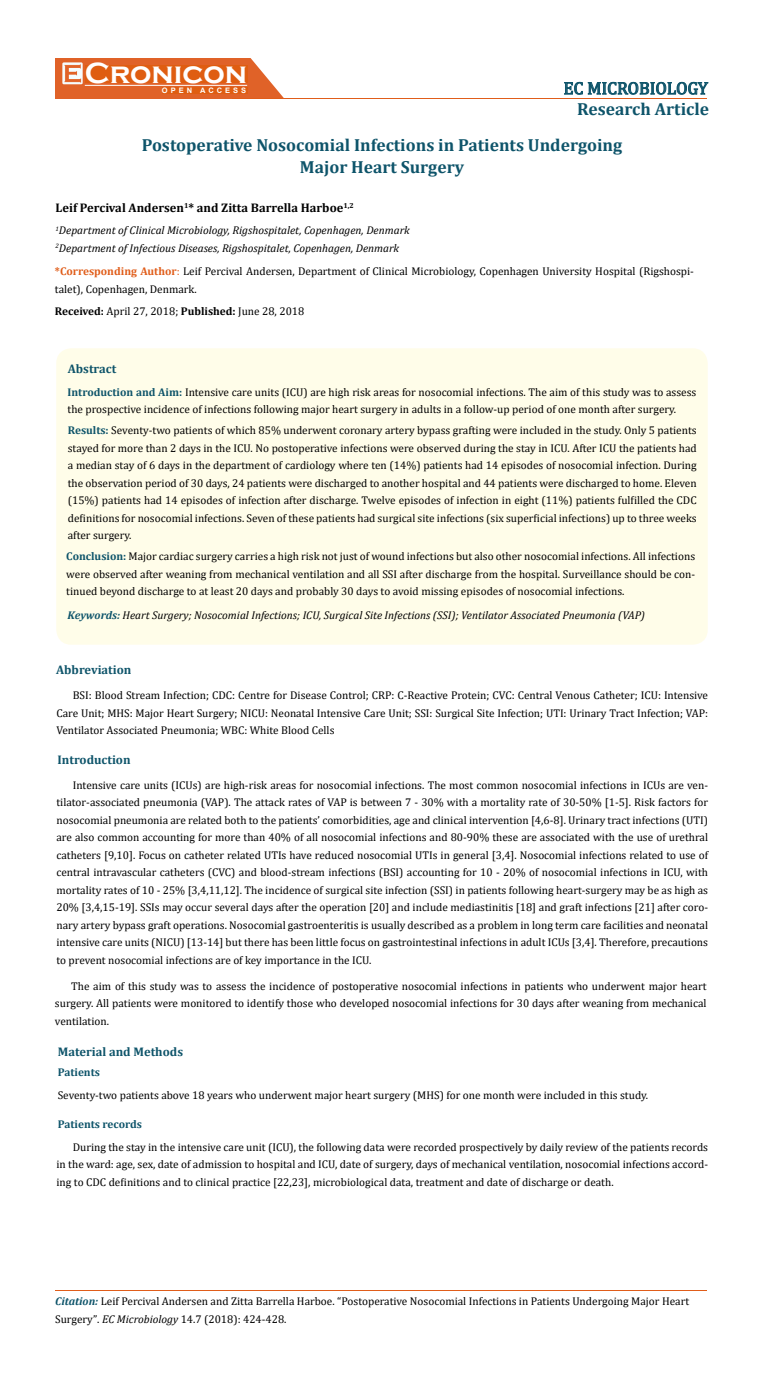
<style>
.page{position:relative;width:764px;height:1397px;background:#fff}
.page>*{position:absolute;margin:0;border:0;box-sizing:border-box;transform-origin:0 0}
.t1{font:700 30px "Copperplate Gothic";color:#fff}
.t2{font:700 17.5px/36px "Cambria";color:#0e546a}
.t3{font:17.5px "Cambria";color:#0e546a}
.t4{font:700 12.5px "Cambria";color:#0e546a}
.t5{font:700 12.5px "Cambria";color:#000}
.t6{font:11.25px/17.5px "Cambria";color:#000;text-align:justify}
.t7{font:italic 11.25px/17.5px "Cambria";color:#000}
.t8{font:700 11.25px "Cambria";color:#0e546a}
.t9{font:700 7.5px "Arial";letter-spacing:.4em;color:#fff}
.s1{font-weight:700;color:#e05d1a}
.s2{color:#e05d1a}
.s3{font-weight:700}
.s4{font-weight:700;color:#0e546a}
.s5{font-weight:700;font-style:italic;color:#0e546a}
.s6{font-size:11.12px}
.s7{font-style:italic}
</style>
<div class="page">
<div style="left:56px;top:58px;width:242px;height:41px;background:#e06228"></div>
<svg style="left:250px;top:58px;width:48px;height:40px"></svg>
<img style="left:62px;top:62px;width:21px;height:22px">
<div style="left:85px;top:66px;width:162px;height:17px;background:#df5d11"></div>
<div style="left:162px;top:87px;width:85px;height:6px;background:#df5d11"></div>
<svg style="left:564px;top:82px;width:144px;height:13px"></svg>
<hr style="left:85px;top:85px;width:162px;height:1px;background:#fff">
<hr style="left:232px;top:98px;width:475px;height:1px;background:#e05d1a">
<hr style="left:55px;top:1289px;width:651px;height:1px;background:#e05d1a">
<div style="left:56px;top:348px;width:651px;height:296px;background:#fffde9;border-radius:15px"></div>
<h1 class="t1" style="left:85px;top:56px;width:164px">Cronicon</h1>
<p class="t9" style="left:162px;top:85px;width:86px">OPEN ACCESS</p>
<h2 class="t3" style="left:563px;top:78px;width:146px">EC MICROBIOLOGY</h2>
<h2 class="t2" style="left:142px;top:90px;width:569px;text-indent:435px">Research Article<br>Postoperative Nosocomial Infections in Patients Undergoing</h2>
<h2 class="t2" style="left:300px;top:149px;width:166px">Major Heart Surgery</h2>
<p class="t5" style="left:56px;top:199px;width:300px">Leif Percival Andersen<sup>1</sup>* and Zitta Barrella Harboe<sup>1,2</sup></p>
<p class="t7" style="left:55px;top:221px;width:356px"><sup>1</sup>Department of Clinical Microbiology, Rigshospitalet, Copenhagen, Denmark<br><sup>2</sup>Department of Infectious Diseases, Rigshospitalet, Copenhagen, Denmark</p>
<p class="t6" style="left:55px;top:262px;width:640px"><span class="s1">*Corresponding Author</span><span class="s2">:</span> Leif Percival Andersen, Department of Clinical Microbiology, Copenhagen University Hospital (Rigshospi&shy;talet), Copenhagen, Denmark.</p>
<p class="t6" style="left:55px;top:302px;width:251px"><span class="s3">Received:</span> April 27, 2018; <span class="s3">Published:</span> June 28, 2018</p>
<p class="t4" style="left:68px;top:360px;width:50px">Abstract</p>
<p class="t6" style="left:68px;top:383px;width:630px"><span class="s4">Introduction and Aim:</span> Intensive care units (ICU) are high risk areas for nosocomial infections. The aim of this study was to assess the prospective incidence of infections following major heart surgery in adults in a follow-up period of one month after surgery.</p>
<p class="t6" style="left:68px;top:421px;width:630px"><span class="s4">Results:</span> Seventy-two patients of which 85% underwent coronary artery bypass grafting were included in the study. Only 5 patients stayed for more than 2 days in the ICU. No postoperative infections were observed during the stay in ICU. After ICU the patients had a median stay of 6 days in the department of cardiology where ten (14%) patients had 14 episodes of nosocomial infection. During the observation period of 30 days, 24 patients were discharged to another hospital and 44 patients were discharged to home. Eleven (15%) patients had 14 episodes of infection after discharge. Twelve episodes of infection in eight (11%) patients fulfilled the CDC definitions for nosocomial infections. Seven of these patients had surgical site infections (six superficial infections) up to three weeks after surgery.</p>
<p class="t6" style="left:66px;top:547px;width:630px"><span class="s4">Conclusion:</span> Major cardiac surgery carries a high risk not just of wound infections but also other nosocomial infections. All infections were observed after weaning from mechanical ventilation and all SSI after discharge from the hospital. Surveillance should be con&shy;tinued beyond discharge to at least 20 days and probably 30 days to avoid missing episodes of nosocomial infections.</p>
<p class="t7" style="left:68px;top:605px;width:579px"><span class="s4">Keywords:</span> Heart Surgery; Nosocomial Infections; ICU, Surgical Site Infections (SSI); Ventilator Associated Pneumonia (VAP)</p>
<p class="t4" style="left:56px;top:661px;width:77px">Abbreviation</p>
<p class="t6" style="left:56px;top:686px;width:653px;text-indent:16px">BSI: Blood Stream Infection; CDC: Centre for Disease Control; CRP: C-Reactive Protein; CVC: Central Venous Catheter; ICU: Intensive Care Unit; MHS: Major Heart Surgery; NICU: Neonatal Intensive Care Unit; SSI: Surgical Site Infection; UTI: Urinary Tract Infection; VAP:<br>Ventilator Associated Pneumonia; WBC: White Blood Cells</p>
<p class="t4" style="left:58px;top:750px;width:75px">Introduction</p>
<p class="t6" style="left:56px;top:776px;width:653px;text-indent:16px">Intensive care units (ICUs) are high-risk areas for nosocomial infections. The most common nosocomial infections in ICUs are ven&shy;tilator-associated pneumonia (VAP). The attack rates of VAP is between 7 - 30% with a mortality rate of 30-50% [1-5]. Risk factors for nosocomial pneumonia are related both to the patients’ comorbidities, age and clinical intervention [4,6-8]. Urinary tract infections (UTI) are also common accounting for more than 40% of all nosocomial infections and 80-90% these are associated with the use of urethral catheters [9,10]. Focus on catheter related UTIs have reduced nosocomial UTIs in general [3,4]. Nosocomial infections related to use of central intravascular catheters (CVC) and blood-stream infections (BSI) accounting for 10 - 20% of nosocomial infections in ICU, with mortality rates of 10 - 25% [3,4,11,12]. The incidence of surgical site infection (SSI) in patients following heart-surgery may be as high as 20% [3,4,15-19]. SSIs may occur several days after the operation [20] and include mediastinitis [18] and graft infections [21] after coro&shy;nary artery bypass graft operations. Nosocomial gastroenteritis is usually described as a problem in long term care facilities and neonatal intensive care units (NICU) [13-14] but there has been little focus on gastrointestinal infections in adult ICUs [3,4]. Therefore, precautions to prevent nosocomial infections are of key importance in the ICU.</p>
<p class="t6" style="left:55px;top:977px;width:653px;text-indent:16px">The aim of this study was to assess the incidence of postoperative nosocomial infections in patients who underwent major heart surgery. All patients were monitored to identify those who developed nosocomial infections for 30 days after weaning from mechanical ventilation.</p>
<p class="t4" style="left:58px;top:1042px;width:127px">Material and Methods</p>
<p class="t8" style="left:58px;top:1064px;width:44px">Patients</p>
<p class="t6" style="left:58px;top:1086px;width:592px">Seventy-two patients above 18 years who underwent major heart surgery (MHS) for one month were included in this study.</p>
<p class="t8" style="left:58px;top:1116px;width:86px">Patients records</p>
<p class="t6" style="left:57px;top:1137px;width:653px;text-indent:16px">During the stay in the intensive care unit (ICU), the following data were recorded prospectively by daily review of the patients records in the ward: age, sex, date of admission to hospital and ICU, date of surgery, days of mechanical ventilation, nosocomial infections accord&shy;ing to CDC definitions and to clinical practice [22,23], microbiological data, treatment and date of discharge or death.</p>
<p class="t6" style="left:55px;top:1292px;width:635px"><span class="s5">Citation:</span> Leif Percival Andersen and Zitta Barrella Harboe. “Postoperative Nosocomial Infections in Patients Undergoing Major Heart<br>Surgery”<span class="s6">.</span> <span class="s7">EC Microbiology</span> 14.7 (2018): 424-428.</p>
</div>
